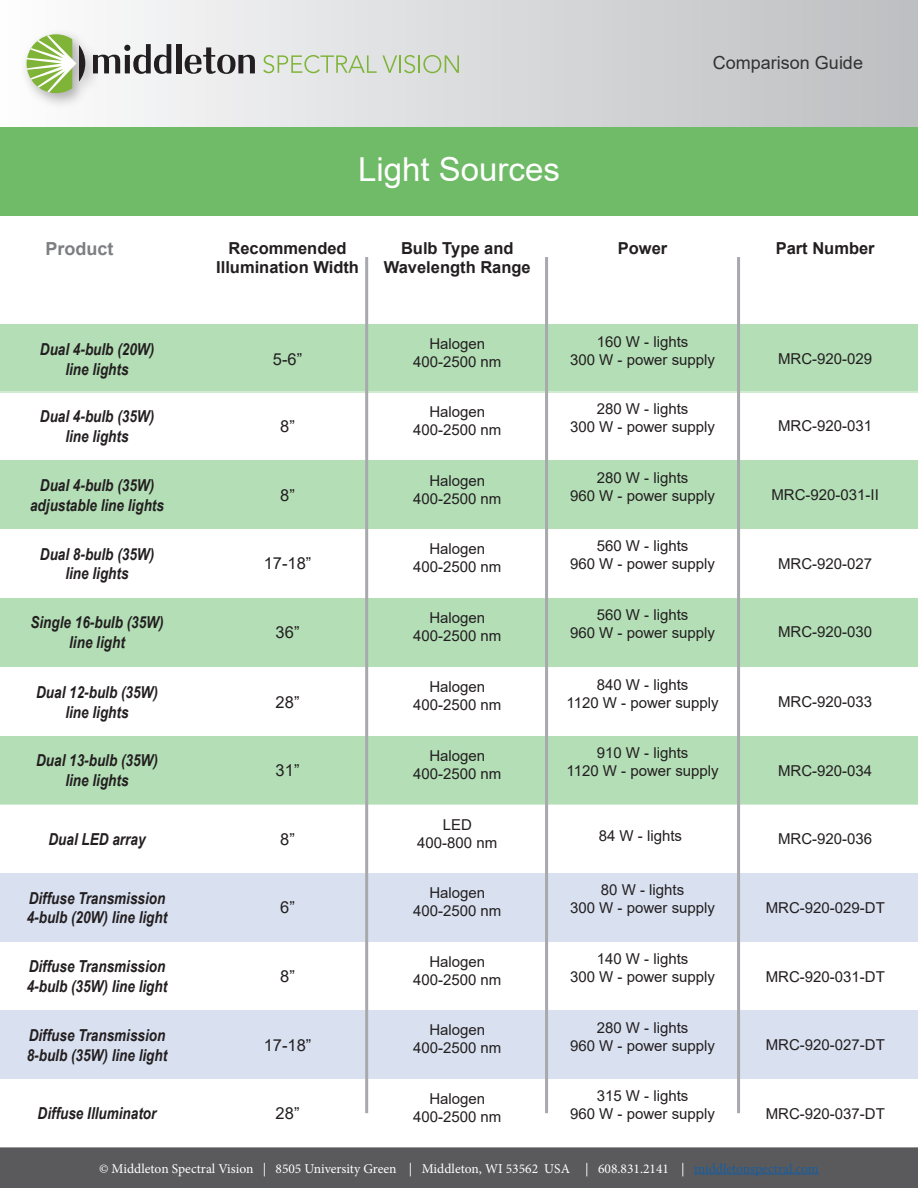
<style>
.page{position:relative;width:918px;height:1188px;background:#fff}
.page>*{position:absolute;margin:0;border:0;box-sizing:border-box;transform-origin:0 0}
.t1{font:33px "Arial";color:#fff}
.t2{font:18px "Arial";color:#333233}
.t3{font:700 18px "Arial";color:#7c7e81}
.t4{font:italic 700 16.5px "Arial Narrow";color:#231f20}
.t5{font:700 16.5px/19.8px "Arial";color:#231f20;text-align:center}
.t6{font:16.5px "Arial";color:#231f20}
.t7{font:15px "Arial";color:#231f20}
.t8{font:13.5px "Minion Pro";color:#fff}
.s1{color:#175d9e}
</style>
<div class="page">
<div style="left:0;top:1148px;width:918px;height:40px;background:#5a5a5d"></div>
<hr style="left:694px;top:1174px;width:125px;height:1px;background:#175d9e">
<div style="left:0;top:0;width:918px;height:127px;background:linear-gradient(to right,#fcfdfd,#bdbec1)"></div>
<div style="left:0;top:127px;width:918px;height:89px;background:#70bb68"></div>
<div style="left:21px;top:28px;width:80px;height:81px;background:#231f20;opacity:.35"></div>
<svg style="left:27px;top:34px;width:58px;height:59px"></svg>
<svg style="left:93px;top:44px;width:78px;height:30px"></svg>
<div style="left:176px;top:44px;width:5px;height:29px;background:#231f20"></div>
<svg style="left:185px;top:47px;width:70px;height:27px"></svg>
<svg style="left:263px;top:55px;width:196px;height:18px"></svg>
<div style="left:0;top:324px;width:918px;height:69px;background:#b3deb6"></div>
<div style="left:0;top:392px;width:918px;height:68px;background:#fff"></div>
<div style="left:0;top:461px;width:918px;height:68px;background:#b3deb6"></div>
<div style="left:0;top:598px;width:918px;height:68px;background:#b3deb6"></div>
<div style="left:0;top:736px;width:918px;height:69px;background:#b3deb6"></div>
<div style="left:0;top:873px;width:918px;height:69px;background:#d9e1f1"></div>
<div style="left:0;top:1010px;width:918px;height:69px;background:#d9e1f1"></div>
<hr style="left:365px;top:257px;width:3px;height:856px;background:#a8a9ad">
<hr style="left:545px;top:257px;width:3px;height:856px;background:#a8a9ad">
<hr style="left:737px;top:257px;width:3px;height:856px;background:#a8a9ad">
<p class="t1" style="left:358px;top:147px;width:203px">Light Sources</p>
<p class="t2" style="left:713px;top:51px;width:152px">Comparison Guide</p>
<p class="t3" style="left:45px;top:236px;width:70px">Product</p>
<p class="t5" style="left:401px;top:238px;width:114px">Bulb Type and</p>
<p class="t5" style="left:384px;top:258px;width:148px">Wavelength Range</p>
<p class="t5" style="left:216px;top:238px;width:144px">Recommended<br>Illumination Width</p>
<p class="t5" style="left:618px;top:238px;width:51px">Power</p>
<p class="t5" style="left:776px;top:238px;width:101px">Part Number</p>
<p class="t4" style="left:40px;top:336px;width:116px">Dual 4-bulb (20W)</p>
<p class="t4" style="left:65px;top:356px;width:65px">line lights</p>
<p class="t4" style="left:40px;top:404px;width:116px">Dual 4-bulb (35W)</p>
<p class="t4" style="left:65px;top:424px;width:65px">line lights</p>
<p class="t4" style="left:40px;top:473px;width:116px">Dual 4-bulb (35W)</p>
<p class="t4" style="left:30px;top:492px;width:135px">adjustable line lights</p>
<p class="t4" style="left:40px;top:541px;width:116px">Dual 8-bulb (35W)</p>
<p class="t4" style="left:65px;top:561px;width:65px">line lights</p>
<p class="t4" style="left:31px;top:610px;width:135px">Single 16-bulb (35W)</p>
<p class="t4" style="left:69px;top:630px;width:57px">line light</p>
<p class="t4" style="left:36px;top:680px;width:123px">Dual 12-bulb (35W)</p>
<p class="t4" style="left:65px;top:699px;width:65px">line lights</p>
<p class="t4" style="left:36px;top:748px;width:123px">Dual 13-bulb (35W)</p>
<p class="t4" style="left:65px;top:768px;width:65px">line lights</p>
<p class="t4" style="left:49px;top:827px;width:99px">Dual LED array</p>
<p class="t4" style="left:29px;top:885px;width:138px">Diffuse Transmission</p>
<p class="t4" style="left:27px;top:905px;width:142px">4-bulb (20W) line light</p>
<p class="t4" style="left:29px;top:954px;width:138px">Diffuse Transmission</p>
<p class="t4" style="left:27px;top:974px;width:142px">4-bulb (35W) line light</p>
<p class="t4" style="left:29px;top:1022px;width:138px">Diffuse Transmission</p>
<p class="t4" style="left:27px;top:1042px;width:142px">8-bulb (35W) line light</p>
<p class="t4" style="left:38px;top:1101px;width:120px">Diffuse Illuminator</p>
<p class="t6" style="left:273px;top:347px;width:31px">5-6”</p>
<p class="t6" style="left:280px;top:415px;width:16px">8”</p>
<p class="t6" style="left:280px;top:484px;width:16px">8”</p>
<p class="t6" style="left:264px;top:552px;width:49px">17-18”</p>
<p class="t6" style="left:276px;top:621px;width:25px">36”</p>
<p class="t6" style="left:276px;top:691px;width:25px">28”</p>
<p class="t6" style="left:276px;top:759px;width:25px">31”</p>
<p class="t6" style="left:280px;top:828px;width:16px">8”</p>
<p class="t6" style="left:280px;top:896px;width:16px">6”</p>
<p class="t6" style="left:280px;top:965px;width:16px">8”</p>
<p class="t6" style="left:264px;top:1033px;width:49px">17-18”</p>
<p class="t6" style="left:276px;top:1102px;width:25px">28”</p>
<p class="t7" style="left:429px;top:334px;width:57px">Halogen</p>
<p class="t7" style="left:413px;top:352px;width:90px">400-2500 nm</p>
<p class="t7" style="left:429px;top:401px;width:57px">Halogen</p>
<p class="t7" style="left:413px;top:419px;width:90px">400-2500 nm</p>
<p class="t7" style="left:429px;top:470px;width:57px">Halogen</p>
<p class="t7" style="left:413px;top:488px;width:90px">400-2500 nm</p>
<p class="t7" style="left:429px;top:538px;width:57px">Halogen</p>
<p class="t7" style="left:413px;top:556px;width:90px">400-2500 nm</p>
<p class="t7" style="left:429px;top:607px;width:57px">Halogen</p>
<p class="t7" style="left:413px;top:625px;width:90px">400-2500 nm</p>
<p class="t7" style="left:429px;top:677px;width:57px">Halogen</p>
<p class="t7" style="left:413px;top:695px;width:90px">400-2500 nm</p>
<p class="t7" style="left:429px;top:745px;width:57px">Halogen</p>
<p class="t7" style="left:413px;top:763px;width:90px">400-2500 nm</p>
<p class="t7" style="left:443px;top:814px;width:31px">LED</p>
<p class="t7" style="left:417px;top:832px;width:82px">400-800 nm</p>
<p class="t7" style="left:429px;top:883px;width:57px">Halogen</p>
<p class="t7" style="left:413px;top:901px;width:90px">400-2500 nm</p>
<p class="t7" style="left:429px;top:951px;width:57px">Halogen</p>
<p class="t7" style="left:413px;top:969px;width:90px">400-2500 nm</p>
<p class="t7" style="left:429px;top:1020px;width:57px">Halogen</p>
<p class="t7" style="left:413px;top:1038px;width:90px">400-2500 nm</p>
<p class="t7" style="left:429px;top:1088px;width:57px">Halogen</p>
<p class="t7" style="left:413px;top:1106px;width:90px">400-2500 nm</p>
<p class="t7" style="left:597px;top:331px;width:93px">160 W - lights</p>
<p class="t7" style="left:570px;top:349px;width:147px">300 W - power supply</p>
<p class="t7" style="left:597px;top:398px;width:93px">280 W - lights</p>
<p class="t7" style="left:570px;top:416px;width:147px">300 W - power supply</p>
<p class="t7" style="left:597px;top:467px;width:93px">280 W - lights</p>
<p class="t7" style="left:570px;top:485px;width:147px">960 W - power supply</p>
<p class="t7" style="left:597px;top:536px;width:93px">560 W - lights</p>
<p class="t7" style="left:570px;top:554px;width:147px">960 W - power supply</p>
<p class="t7" style="left:597px;top:604px;width:93px">560 W - lights</p>
<p class="t7" style="left:570px;top:622px;width:147px">960 W - power supply</p>
<p class="t7" style="left:597px;top:674px;width:93px">840 W - lights</p>
<p class="t7" style="left:566px;top:692px;width:154px">1120 W - power supply</p>
<p class="t7" style="left:597px;top:743px;width:93px">910 W - lights</p>
<p class="t7" style="left:566px;top:761px;width:154px">1120 W - power supply</p>
<p class="t7" style="left:599px;top:825px;width:85px">84 W - lights</p>
<p class="t7" style="left:601px;top:880px;width:85px">80 W - lights</p>
<p class="t7" style="left:570px;top:898px;width:147px">300 W - power supply</p>
<p class="t7" style="left:597px;top:948px;width:93px">140 W - lights</p>
<p class="t7" style="left:570px;top:966px;width:147px">300 W - power supply</p>
<p class="t7" style="left:597px;top:1017px;width:93px">280 W - lights</p>
<p class="t7" style="left:570px;top:1035px;width:147px">960 W - power supply</p>
<p class="t7" style="left:597px;top:1086px;width:93px">315 W - lights</p>
<p class="t7" style="left:570px;top:1104px;width:147px">960 W - power supply</p>
<p class="t7" style="left:778px;top:348px;width:96px">MRC-920-029</p>
<p class="t7" style="left:778px;top:416px;width:96px">MRC-920-031</p>
<p class="t7" style="left:771px;top:485px;width:109px">MRC-920-031-II</p>
<p class="t7" style="left:778px;top:553px;width:96px">MRC-920-027</p>
<p class="t7" style="left:778px;top:622px;width:96px">MRC-920-030</p>
<p class="t7" style="left:778px;top:692px;width:96px">MRC-920-033</p>
<p class="t7" style="left:778px;top:760px;width:96px">MRC-920-034</p>
<p class="t7" style="left:778px;top:829px;width:96px">MRC-920-036</p>
<p class="t7" style="left:766px;top:897px;width:121px">MRC-920-029-DT</p>
<p class="t7" style="left:766px;top:966px;width:121px">MRC-920-031-DT</p>
<p class="t7" style="left:766px;top:1034px;width:121px">MRC-920-027-DT</p>
<p class="t7" style="left:766px;top:1103px;width:121px">MRC-920-037-DT</p>
<p class="t8" style="left:99px;top:1159px;width:721px">© Middleton Spectral Vision | 8505 University Green | Middleton, WI 53562 USA | 608.831.2141 | <span class="s1">middletonspectral.com</span></p>
</div>
